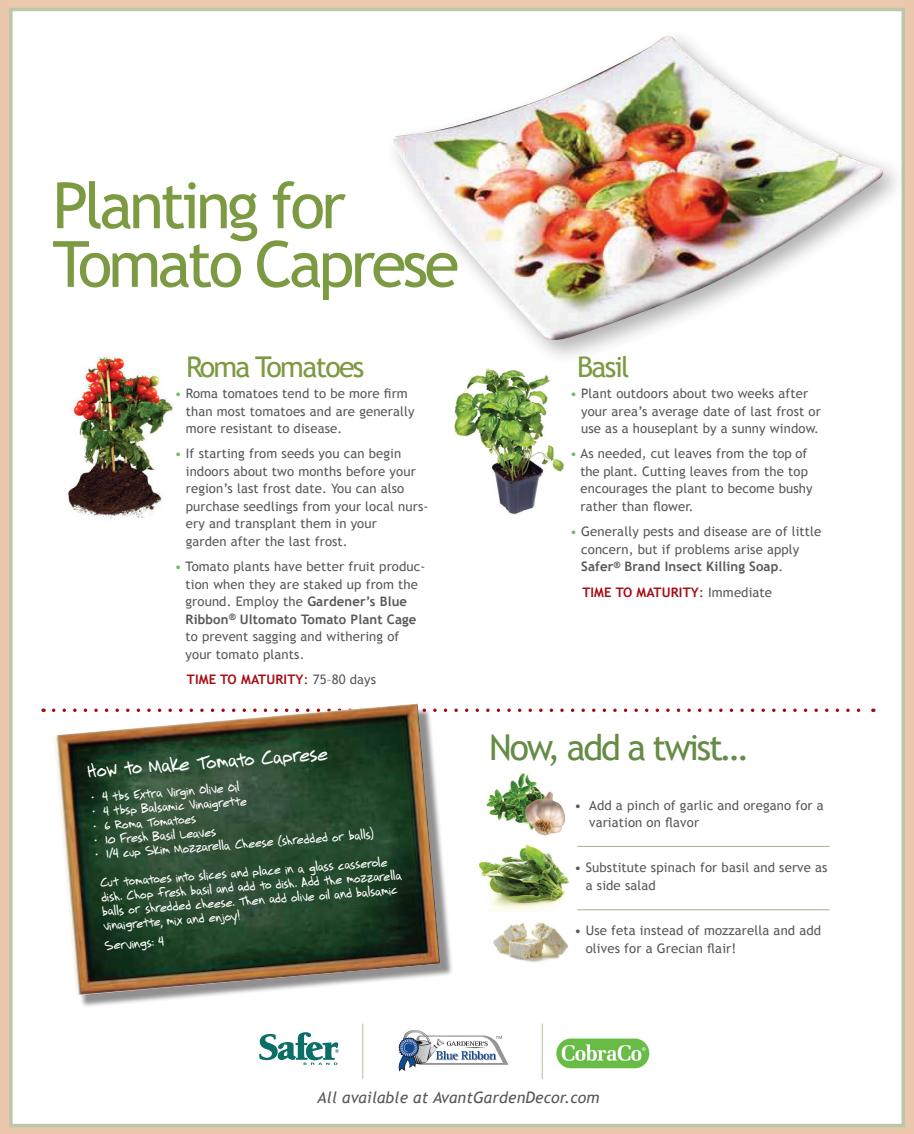
<style>
.page{position:relative;width:914px;height:1134px;background:#ebc7ad}
.page>*{position:absolute;margin:0;border:0;box-sizing:border-box;transform-origin:0 0}
.t1{font:63.88px/58.6px "Trebuchet MS";letter-spacing:-.06em;color:#7b9a42}
.t2{font:35.61px "Trebuchet MS";letter-spacing:-.06em;color:#658b46}
.t3{font:28.61px "Trebuchet MS";letter-spacing:-.06em;color:#7b9a42}
.t4{font:20.12px "Printhouse";color:#fff}
.t5{font:italic 15.75px "Trebuchet MS";letter-spacing:.01em;color:#57585a}
.t6{font:13.12px/17.5px "Trebuchet MS";letter-spacing:.01em;color:#57585a}
.t7{font:700 13.12px "Trebuchet MS";letter-spacing:.01em;color:#a60b14}
.t8{font:12.95px/14.3px "Printhouse";color:#fff}
.s1{color:#6eba66}
.s2{font-weight:700}
.s3{font-weight:400}
.s4{font-weight:400;color:#57585a}
</style>
<div class="page">
<div style="left:9px;top:8px;width:896px;height:1119px;background:#fff;border:4px solid #bcc7aa"></div>
<svg style="left:454px;top:709px;width:419px;height:3px"></svg>
<div style="left:57px;top:707px;width:396px;height:301px;background:#231f20;opacity:.5"></div>
<img style="left:53px;top:704px;width:387px;height:291px">
<svg style="left:259px;top:1032px;width:79px;height:33px"></svg>
<svg style="left:398px;top:1030px;width:110px;height:42px"></svg>
<img style="left:556px;top:1038px;width:94px;height:31px">
<hr style="left:362px;top:1024px;width:1px;height:55px;background:#b3c09e">
<hr style="left:542px;top:1024px;width:1px;height:55px;background:#b3c09e">
<div style="left:385px;top:28px;width:522px;height:338px;background:#231f20;opacity:.35"></div>
<img style="left:385px;top:36px;width:500px;height:308px">
<hr style="left:577px;top:909px;width:252px;height:1px;background:#a2b288">
<hr style="left:577px;top:846px;width:252px;height:1px;background:#a2b288">
<img style="left:452px;top:340px;width:125px;height:175px">
<img style="left:68px;top:356px;width:105px;height:163px">
<img style="left:486px;top:773px;width:65px;height:51px">
<img style="left:525px;top:792px;width:40px;height:43px">
<img style="left:478px;top:844px;width:91px;height:66px">
<img style="left:494px;top:922px;width:75px;height:40px">
<h1 class="t1" style="left:52px;top:177px;width:408px">Planting for<br>Tomato Caprese</h1>
<h3 class="t3" style="left:186px;top:350px;width:180px">Roma Tomatoes</h3>
<h3 class="t3" style="left:577px;top:350px;width:54px">Basil</h3>
<p class="t6" style="left:581px;top:385px;width:241px;text-indent:-11px"><span class="s1">•</span> Plant outdoors about two weeks after your area’s average date of last frost or use as a houseplant by a sunny window.</p>
<p class="t6" style="left:580px;top:445px;width:234px;text-indent:-10px"><span class="s1">•</span> As needed, cut leaves from the top of the plant. Cutting leaves from the top encourages the plant to become bushy rather than flower.</p>
<p class="t6" style="left:581px;top:523px;width:242px;text-indent:-11px"><span class="s1">•</span> Generally pests and disease are of little concern, but if problems arise apply<br><span class="s2">Safer</span><sup>®</sup> <span class="s2">Brand Insect Killing Soap</span>.</p>
<p class="t7" style="left:582px;top:584px;width:191px">Time to maturity<span class="s3">:</span> <span class="s4">Immediate</span></p>
<p class="t6" style="left:186px;top:385px;width:230px;text-indent:-11px"><span class="s1">•</span> Roma tomatoes tend to be more firm than most tomatoes and are generally more resistant to disease.</p>
<p class="t6" style="left:186px;top:445px;width:244px;text-indent:-11px"><span class="s1">•</span> If starting from seeds you can begin indoors about two months before your region’s last frost date. You can also purchase seedlings from your local nurs&shy;ery and transplant them in your<br>garden after the last frost.</p>
<p class="t6" style="left:185px;top:558px;width:241px;text-indent:-11px"><span class="s1">•</span> Tomato plants have better fruit produc&shy;tion when they are staked up from the ground. Employ the <span class="s2">Gardener’s Blue Ribbon</span><sup>®</sup> <span class="s2">Ultomato Tomato Plant Cage </span>to prevent sagging and withering of your tomato plants.</p>
<p class="t7" style="left:187px;top:671px;width:191px">Time to maturity<span class="s3">:</span> <span class="s4">75–80 days</span></p>
<h3 class="t4" style="left:86px;top:756px;width:243px;rotate:-4deg">How to Make Tomato Caprese</h3>
<p class="t8" style="left:91px;top:790px;width:150px;rotate:-4deg">• 4 tbs Extra Virgin Olive Oil</p>
<p class="t8" style="left:92px;top:804px;width:156px;rotate:-4deg">• 4 tbsp Balsamic Vinaigrette</p>
<p class="t8" style="left:93px;top:818px;width:105px;rotate:-4deg">• 6 Roma Tomatoes</p>
<p class="t8" style="left:94px;top:833px;width:123px;rotate:-4deg">• 10 Fresh Basil Leaves</p>
<p class="t8" style="left:95px;top:846px;width:280px;rotate:-4deg">• 1/4 cup Skim Mozzarella Cheese (shredded or balls)</p>
<p class="t8" style="left:99px;top:875px;width:303px;rotate:-4deg">Cut tomatoes into slices and place in a glass casserole dish. Chop fresh basil and add to dish. Add the mozzarella balls or shredded cheese. Then add olive oil and balsamic vinaigrette, mix and enjoy!</p>
<p class="t8" style="left:104px;top:938px;width:61px;rotate:-4deg">Servings: 4</p>
<h2 class="t2" style="left:489px;top:727px;width:260px">Now, add a twist…</h2>
<p class="t6" style="left:589px;top:797px;width:236px;text-indent:-14px">• Add a pinch of garlic and oregano for a variation on flavor</p>
<p class="t6" style="left:585px;top:859px;width:243px;text-indent:-11px">• Substitute spinach for basil and serve as a side salad</p>
<p class="t6" style="left:585px;top:922px;width:237px;text-indent:-11px">• Use feta instead of mozzarella and add olives for a Grecian flair!</p>
<p class="t5" style="left:317px;top:1088px;width:284px">All available at AvantGardenDecor.com</p>
</div>
